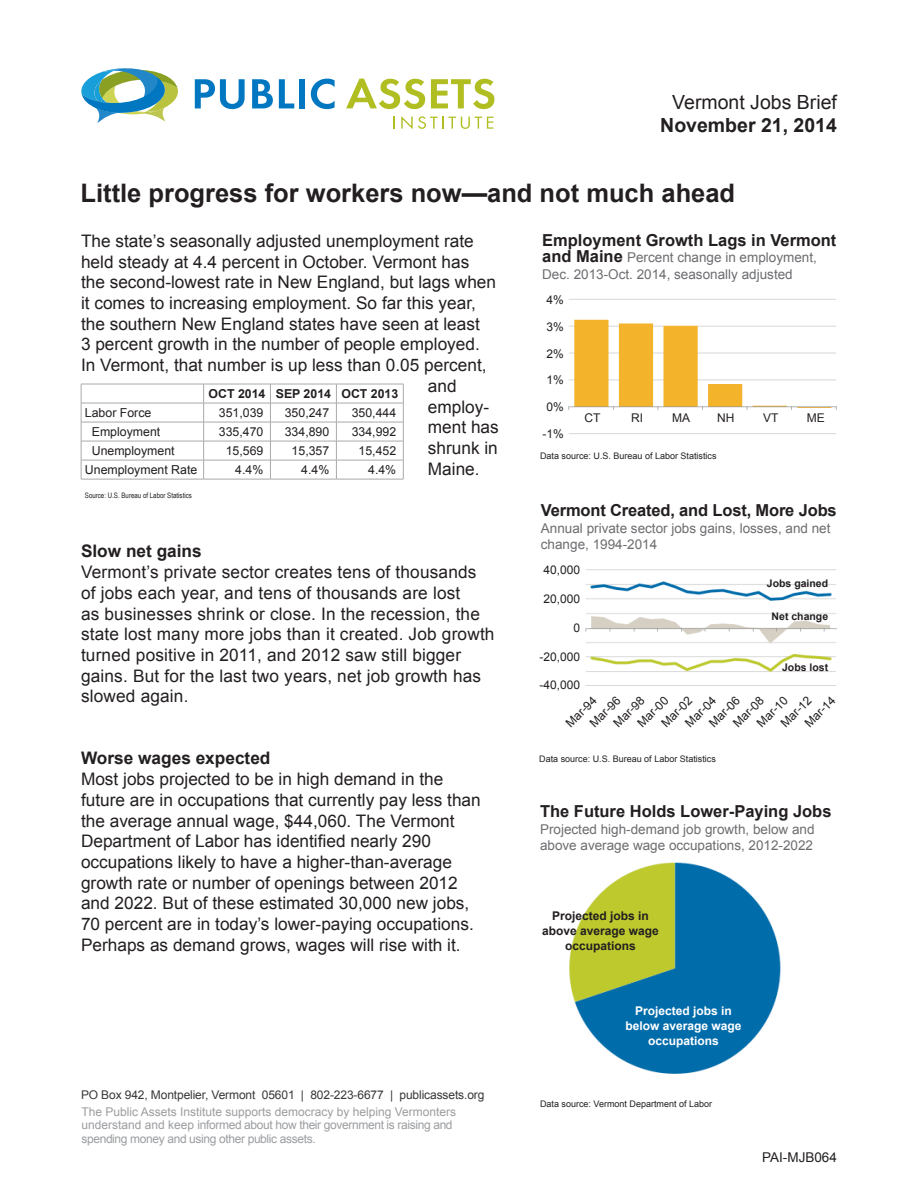
<style>
.page{position:relative;width:918px;height:1188px;background:#fff}
.page>*{position:absolute;margin:0;border:0;box-sizing:border-box;transform-origin:0 0}
.t1{font:700 25.5px "Arial";color:#231f20}
.t2{font:19.5px "Arial";color:#231f20}
.t3{font:700 19.5px "Arial";color:#231f20}
.t4{font:17.25px/20.7px "Arial";color:#231f20}
.t5{font:700 17.25px "Arial";color:#231f20}
.t6{font:700 16.5px "Arial";color:#231f20}
.t7{font:13.5px/16.5px "Arial";color:#6c6d70}
.t8{font:13.5px "Arial";color:#231f20}
.t9{font:12.3px "Arial";color:#231f20}
.t10{font:700 12.3px "Arial";color:#231f20}
.t11{font:12px/13.5px "Arial";letter-spacing:-.03em;color:#9b9da0}
.t12{font:12px "Arial";color:#231f20}
.t13{font:12px "Arial";letter-spacing:-.01em;color:#383839}
.t14{font:700 12px/15px "Arial";color:#231f20;text-align:center}
.t15{font:700 12px/15px "Arial";color:#fff;text-align:center}
.t16{font:700 10.5px "Arial";color:#231f20}
.t17{font:9px "Arial";color:#231f20}
.t18{font:7.5px "Arial Narrow";color:#231f20}
.s1{font-weight:700;font-size:16.5px;color:#231f20}
</style>
<div class="page">
<svg style="left:81px;top:68px;width:97px;height:56px"></svg>
<svg style="left:195px;top:79px;width:50px;height:30px"></svg>
<svg style="left:252px;top:79px;width:21px;height:29px"></svg>
<svg style="left:279px;top:79px;width:15px;height:29px"></svg>
<div style="left:299px;top:79px;width:6px;height:29px;background:#0077c0"></div>
<svg style="left:311px;top:79px;width:24px;height:30px"></svg>
<svg style="left:346px;top:79px;width:79px;height:30px"></svg>
<svg style="left:431px;top:79px;width:63px;height:30px"></svg>
<svg style="left:394px;top:117px;width:1px;height:12px"></svg>
<svg style="left:401px;top:116px;width:92px;height:13px"></svg>
<hr style="left:81px;top:384px;width:123px;height:1px;background:#a8a9ad">
<hr style="left:204px;top:384px;width:66px;height:1px;background:#a8a9ad">
<hr style="left:270px;top:384px;width:66px;height:1px;background:#a8a9ad">
<hr style="left:336px;top:384px;width:67px;height:1px;background:#a8a9ad">
<hr style="left:81px;top:403px;width:123px;height:1px;background:#a8a9ad">
<hr style="left:204px;top:403px;width:66px;height:1px;background:#a8a9ad">
<hr style="left:270px;top:403px;width:66px;height:1px;background:#a8a9ad">
<hr style="left:336px;top:403px;width:67px;height:1px;background:#a8a9ad">
<hr style="left:81px;top:422px;width:123px;height:1px;background:#a8a9ad">
<hr style="left:204px;top:422px;width:66px;height:1px;background:#a8a9ad">
<hr style="left:270px;top:422px;width:66px;height:1px;background:#a8a9ad">
<hr style="left:336px;top:422px;width:67px;height:1px;background:#a8a9ad">
<hr style="left:81px;top:441px;width:123px;height:1px;background:#a8a9ad">
<hr style="left:204px;top:441px;width:66px;height:1px;background:#a8a9ad">
<hr style="left:270px;top:441px;width:66px;height:1px;background:#a8a9ad">
<hr style="left:336px;top:441px;width:67px;height:1px;background:#a8a9ad">
<hr style="left:81px;top:460px;width:123px;height:1px;background:#a8a9ad">
<svg style="left:81px;top:384px;width:1px;height:95px"></svg>
<hr style="left:204px;top:460px;width:66px;height:1px;background:#a8a9ad">
<svg style="left:203px;top:384px;width:1px;height:95px"></svg>
<hr style="left:270px;top:460px;width:66px;height:1px;background:#a8a9ad">
<svg style="left:270px;top:385px;width:1px;height:94px"></svg>
<hr style="left:336px;top:460px;width:67px;height:1px;background:#a8a9ad">
<svg style="left:336px;top:384px;width:1px;height:95px"></svg>
<svg style="left:403px;top:384px;width:1px;height:95px"></svg>
<hr style="left:81px;top:479px;width:123px;height:1px;background:#a8a9ad">
<hr style="left:204px;top:479px;width:66px;height:1px;background:#a8a9ad">
<hr style="left:270px;top:479px;width:66px;height:1px;background:#a8a9ad">
<hr style="left:336px;top:479px;width:67px;height:1px;background:#a8a9ad">
<img style="left:569px;top:862px;width:212px;height:212px">
<img style="left:585px;top:569px;width:252px;height:117px">
<img style="left:568px;top:299px;width:270px;height:135px">
<div style="left:571px;top:413px;width:266px;height:16px;background:#fff"></div>
<p class="t2" style="left:672px;top:89px;width:166px">Vermont Jobs Brief</p>
<p class="t3" style="left:660px;top:112px;width:178px">November 21, 2014</p>
<p class="t1" style="left:81px;top:176px;width:656px">Little progress for workers now—and not much ahead</p>
<p class="t4" style="left:81px;top:231px;width:394px">The state’s seasonally adjusted unemployment rate</p>
<p class="t4" style="left:81px;top:251px;width:390px">held steady at 4.4 percent in October. Vermont has</p>
<p class="t4" style="left:81px;top:272px;width:417px">the second-lowest rate in New England, but lags when</p>
<p class="t4" style="left:81px;top:293px;width:397px">it comes to increasing employment. So far this year,</p>
<p class="t4" style="left:81px;top:313px;width:400px">the southern New England states have seen at least</p>
<p class="t4" style="left:81px;top:334px;width:400px">3 percent growth in the number of people employed.</p>
<p class="t4" style="left:81px;top:355px;width:407px">In Vermont, that number is up less than 0.05 percent,</p>
<p class="t4" style="left:428px;top:376px;width:30px">and</p>
<p class="t4" style="left:428px;top:396px;width:63px">employ-</p>
<p class="t4" style="left:428px;top:417px;width:72px">ment has</p>
<p class="t4" style="left:428px;top:438px;width:71px">shrunk in</p>
<p class="t4" style="left:428px;top:458px;width:53px">Maine.</p>
<p class="t10" style="left:209px;top:385px;width:58px">OCT 2014</p>
<p class="t10" style="left:276px;top:385px;width:57px">SEP 2014</p>
<p class="t10" style="left:341px;top:385px;width:58px">OCT 2013</p>
<p class="t9" style="left:85px;top:405px;width:68px">Labor Force</p>
<p class="t9" style="left:219px;top:405px;width:46px">351,039</p>
<p class="t9" style="left:285px;top:405px;width:46px">350,247</p>
<p class="t9" style="left:352px;top:405px;width:46px">350,444</p>
<p class="t9" style="left:92px;top:424px;width:70px">Employment</p>
<p class="t9" style="left:219px;top:424px;width:46px">335,470</p>
<p class="t9" style="left:285px;top:424px;width:46px">334,890</p>
<p class="t9" style="left:352px;top:424px;width:46px">334,992</p>
<p class="t9" style="left:92px;top:443px;width:84px">Unemployment</p>
<p class="t9" style="left:226px;top:443px;width:39px">15,569</p>
<p class="t9" style="left:292px;top:443px;width:39px">15,357</p>
<p class="t9" style="left:359px;top:443px;width:39px">15,452</p>
<p class="t9" style="left:85px;top:462px;width:114px">Unemployment Rate</p>
<p class="t9" style="left:235px;top:462px;width:30px">4.4%</p>
<p class="t9" style="left:301px;top:462px;width:30px">4.4%</p>
<p class="t9" style="left:368px;top:462px;width:30px">4.4%</p>
<p class="t18" style="left:85px;top:490px;width:109px">Source: U.S. Bureau of Labor Statistics</p>
<p class="t5" style="left:81px;top:540px;width:122px">Slow net gains</p>
<p class="t4" style="left:81px;top:562px;width:415px">Vermont’s private sector creates tens of thousands of jobs each year, and tens of thousands are lost<br>as businesses shrink or close. In the recession, the state lost many more jobs than it created. Job growth turned positive in 2011, and 2012 saw still bigger gains. But for the last two years, net job growth has slowed again.</p>
<p class="t5" style="left:81px;top:747px;width:191px">Worse wages expected</p>
<p class="t4" style="left:81px;top:769px;width:401px">Most jobs projected to be in high demand in the future are in occupations that currently pay less than the average annual wage, $44,060. The Vermont Department of Labor has identified nearly 290 occupations likely to have a higher-than-average growth rate or number of openings between 2012 and 2022. But of these estimated 30,000 new jobs, 70 percent are in today’s lower-paying occupations.<br>Perhaps as demand grows, wages will rise with it.</p>
<p class="t13" style="left:81px;top:1087px;width:405px">PO Box 942, Montpelier, Vermont 05601 | 802-223-6677 | publicassets.org</p>
<p class="t11" style="left:81px;top:1105px;width:376px">The Public Assets Institute supports democracy by helping Vermonters understand and keep informed about how their government is raising and spending money and using other public assets.</p>
<p class="t6" style="left:542px;top:229px;width:296px">Employment Growth Lags in Vermont</p>
<p class="t7" style="left:542px;top:249px;width:276px"><span class="s1">and Maine</span> Percent change in employment,<br>Dec. 2013-Oct. 2014, seasonally adjusted</p>
<p class="t12" style="left:546px;top:292px;width:19px">4%</p>
<p class="t12" style="left:546px;top:319px;width:19px">3%</p>
<p class="t12" style="left:546px;top:346px;width:19px">2%</p>
<p class="t12" style="left:546px;top:372px;width:19px">1%</p>
<p class="t12" style="left:546px;top:399px;width:19px">0%</p>
<p class="t12" style="left:542px;top:426px;width:23px">-1%</p>
<p class="t17" style="left:540px;top:450px;width:178px">Data source: U.S. Bureau of Labor Statistics</p>
<p class="t12" style="left:584px;top:410px;width:17px">CT</p>
<p class="t12" style="left:631px;top:410px;width:13px">RI</p>
<p class="t12" style="left:672px;top:410px;width:20px">MA</p>
<p class="t12" style="left:717px;top:410px;width:19px">NH</p>
<p class="t12" style="left:763px;top:410px;width:17px">VT</p>
<p class="t12" style="left:807px;top:410px;width:19px">ME</p>
<p class="t6" style="left:541px;top:499px;width:297px">Vermont Created, and Lost, More Jobs</p>
<p class="t7" style="left:541px;top:520px;width:291px">Annual private sector jobs gains, losses, and net change, 1994-2014</p>
<p class="t12" style="left:543px;top:562px;width:38px">40,000</p>
<p class="t12" style="left:543px;top:591px;width:38px">20,000</p>
<p class="t12" style="left:573px;top:620px;width:8px">0</p>
<p class="t12" style="left:539px;top:649px;width:42px">-20,000</p>
<p class="t12" style="left:539px;top:677px;width:42px">-40,000</p>
<p class="t16" style="left:767px;top:577px;width:63px">Jobs gained</p>
<p class="t16" style="left:772px;top:609px;width:58px">Net change</p>
<p class="t16" style="left:782px;top:661px;width:48px">Jobs lost</p>
<p class="t12" style="left:610px;top:720px;width:40px;rotate:-45deg">Mar-98</p>
<p class="t12" style="left:730px;top:720px;width:40px;rotate:-45deg">Mar-08</p>
<p class="t12" style="left:586px;top:720px;width:40px;rotate:-45deg">Mar-96</p>
<p class="t12" style="left:562px;top:720px;width:40px;rotate:-45deg">Mar-94</p>
<p class="t12" style="left:706px;top:720px;width:40px;rotate:-45deg">Mar-06</p>
<p class="t12" style="left:634px;top:720px;width:40px;rotate:-45deg">Mar-00</p>
<p class="t12" style="left:753px;top:720px;width:40px;rotate:-45deg">Mar-10</p>
<p class="t12" style="left:682px;top:720px;width:40px;rotate:-45deg">Mar-04</p>
<p class="t12" style="left:801px;top:720px;width:40px;rotate:-45deg">Mar-14</p>
<p class="t12" style="left:658px;top:720px;width:40px;rotate:-45deg">Mar-02</p>
<p class="t12" style="left:777px;top:720px;width:40px;rotate:-45deg">Mar-12</p>
<p class="t17" style="left:539px;top:753px;width:178px">Data source: U.S. Bureau of Labor Statistics</p>
<p class="t6" style="left:540px;top:800px;width:293px">The Future Holds Lower-Paying Jobs</p>
<p class="t7" style="left:540px;top:821px;width:276px">Projected high-demand job growth, below and above average wage occupations, 2012-2022</p>
<p class="t14" style="left:542px;top:909px;width:118px">Projected jobs in above average wage occupations</p>
<p class="t15" style="left:635px;top:1004px;width:98px">Projected jobs in</p>
<p class="t15" style="left:626px;top:1019px;width:118px">below average wage occupations</p>
<p class="t17" style="left:540px;top:1098px;width:174px">Data source: Vermont Department of Labor</p>
<p class="t8" style="left:762px;top:1148px;width:76px">PAI-MJB064</p>
</div>
